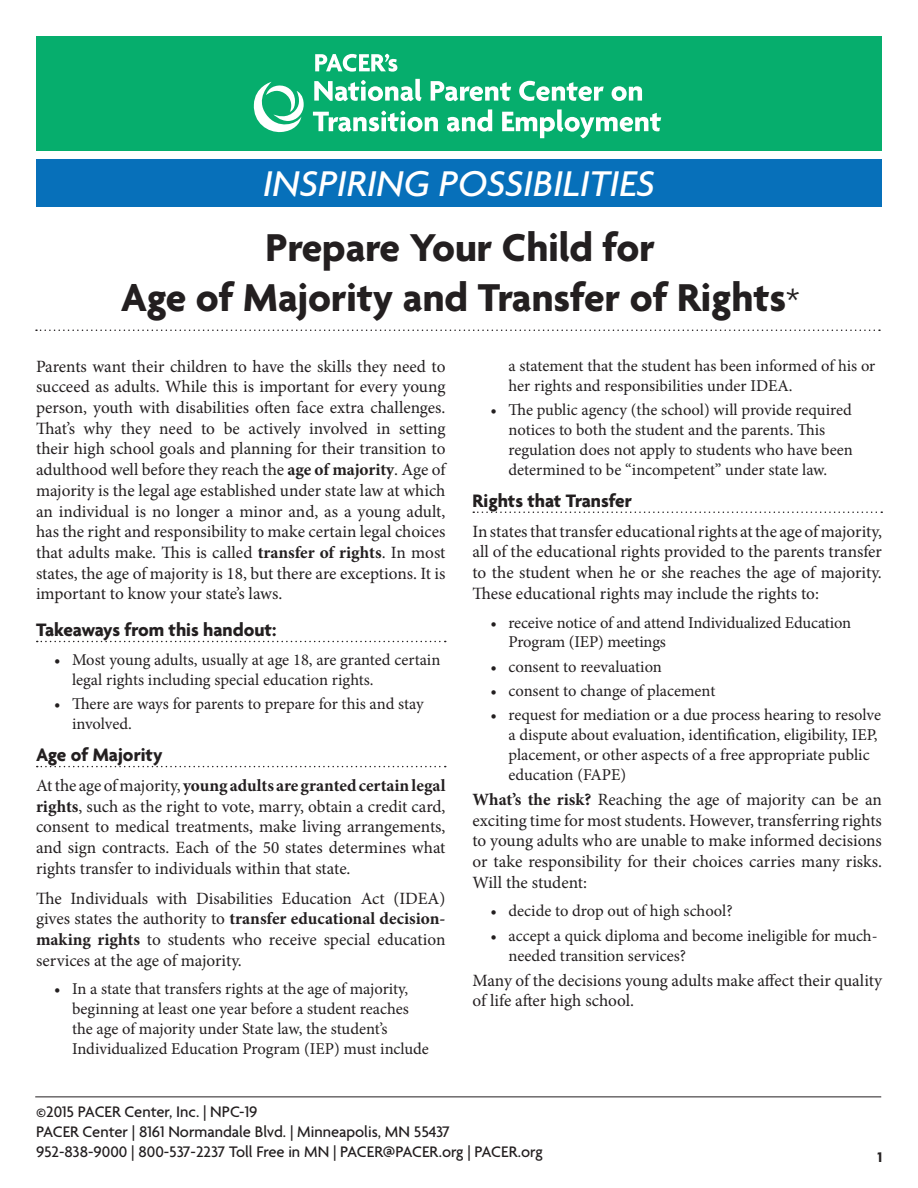
<style>
.page{position:relative;width:918px;height:1188px;background:#fff}
.page>*{position:absolute;margin:0;border:0;box-sizing:border-box;transform-origin:0 0}
.t1{font:700 42px/50.4px "Agenda";color:#231f20;text-align:center}
.t2{font:italic 500 38.7px "Agenda";color:#fff}
.t3{font:700 19.5px "Agenda";color:#231f20}
.t4{font:17.25px/20.7px "Minion Pro";color:#231f20;text-align:justify}
.t5{font:16.5px/19.8px "Minion Pro";letter-spacing:-.005em;color:#231f20}
.t6{font:500 16.5px/19.8px "Agenda";color:#231f20}
.t7{font:700 15px "Agenda";color:#231f20}
.s1{font-weight:300;font-size:33px}
.s2{font-weight:700}
</style>
<div class="page">
<svg style="left:36px;top:330px;width:844px;height:1px"></svg>
<svg style="left:37px;top:641px;width:409px;height:1px"></svg>
<svg style="left:37px;top:766px;width:409px;height:1px"></svg>
<svg style="left:473px;top:511px;width:409px;height:2px"></svg>
<div style="left:36px;top:36px;width:846px;height:115px;background:#06ae6d"></div>
<div style="left:36px;top:159px;width:846px;height:48px;background:#0770ba"></div>
<svg style="left:253px;top:82px;width:51px;height:51px"></svg>
<svg style="left:314px;top:79px;width:108px;height:22px"></svg>
<svg style="left:431px;top:81px;width:80px;height:20px"></svg>
<svg style="left:519px;top:81px;width:85px;height:20px"></svg>
<svg style="left:612px;top:86px;width:30px;height:15px"></svg>
<svg style="left:313px;top:111px;width:125px;height:21px"></svg>
<svg style="left:447px;top:109px;width:45px;height:23px"></svg>
<svg style="left:502px;top:109px;width:159px;height:29px"></svg>
<svg style="left:315px;top:54px;width:82px;height:18px"></svg>
<hr style="left:35px;top:1096px;width:846px;height:1px;background:#231f20">
<h2 class="t2" style="left:263px;top:160px;width:393px">INSPIRING POSSIBILITIES</h2>
<h1 class="t1" style="left:121px;top:221px;width:680px">Prepare Your Child for<br>Age of Majority and Transfer of Rights<span class="s1">*</span></h1>
<p class="t4" style="left:36px;top:356px;width:411px">Parents want their children to have the skills they need to succeed as adults. While this is important for every young person, youth with disabilities often face extra challenges.<br>That’s why they need to be actively involved in setting their high school goals and planning for their transition to adulthood well before they reach the <span class="s2">age of majority</span>. Age of majority is the legal age established under state law at which an individual is no longer a minor and, as a young adult, has the right and responsibility to make certain legal choices that adults make. This is called <span class="s2">transfer of rights</span>. In most states, the age of majority is 18, but there are exceptions. It is important to know your state’s laws.</p>
<p class="t3" style="left:36px;top:618px;width:242px">Takeaways from this handout:</p>
<p class="t5" style="left:72px;top:650px;width:370px;text-indent:-18px">• Most young adults, usually at age 18, are granted certain legal rights including special education rights.</p>
<p class="t5" style="left:72px;top:694px;width:353px;text-indent:-18px">• There are ways for parents to prepare for this and stay involved.</p>
<p class="t3" style="left:36px;top:743px;width:128px">Age of Majority</p>
<p class="t4" style="left:36px;top:775px;width:411px">At the age of majority, <span class="s2">young adults are granted certain legal rights</span>, such as the right to vote, marry, obtain a credit card, consent to medical treatments, make living arrangements, and sign contracts. Each of the 50 states determines what rights transfer to individuals within that state.</p>
<p class="t4" style="left:36px;top:888px;width:411px">The Individuals with Disabilities Education Act (IDEA) gives states the authority to <span class="s2">transfer educational decision&shy;making rights</span> to students who receive special education services at the age of majority.</p>
<p class="t5" style="left:72px;top:979px;width:358px;text-indent:-18px">• In a state that transfers rights at the age of majority, beginning at least one year before a student reaches the age of majority under State law, the student’s Individualized Education Program (IEP) must include</p>
<p class="t5" style="left:508px;top:356px;width:368px">a statement that the student has been informed of his or her rights and responsibilities under IDEA.</p>
<p class="t5" style="left:508px;top:400px;width:346px;text-indent:-18px">• The public agency (the school) will provide required notices to both the student and the parents. This regulation does not apply to students who have been determined to be “incompetent” under state law.</p>
<p class="t3" style="left:472px;top:489px;width:161px">Rights that Transfer</p>
<p class="t4" style="left:472px;top:521px;width:411px">In states that transfer educational rights at the age of majority, all of the educational rights provided to the parents transfer to the student when he or she reaches the age of majority.<br>These educational rights may include the rights to:</p>
<p class="t5" style="left:509px;top:613px;width:344px;text-indent:-18px">• receive notice of and attend Individualized Education<br>Program (IEP) meetings</p>
<p class="t5" style="left:490px;top:657px;width:173px">• consent to reevaluation</p>
<p class="t5" style="left:490px;top:681px;width:226px">• consent to change of placement</p>
<p class="t5" style="left:509px;top:705px;width:374px;text-indent:-18px">• request for mediation or a due process hearing to resolve a dispute about evaluation, identification, eligibility, IEP, placement, or other aspects of a free appropriate public education (FAPE)</p>
<p class="t4" style="left:472px;top:789px;width:411px"><span class="s2">What’s the risk?</span> Reaching the age of majority can be an exciting time for most students. However, transferring rights to young adults who are unable to make informed decisions or take responsibility for their choices carries many risks.<br>Will the student:</p>
<p class="t5" style="left:490px;top:901px;width:244px">• decide to drop out of high school?</p>
<p class="t5" style="left:509px;top:926px;width:371px;text-indent:-18px">• accept a quick diploma and become ineligible for much&shy;needed transition services?</p>
<p class="t4" style="left:472px;top:970px;width:411px">Many of the decisions young adults make affect their quality of life after high school.</p>
<p class="t6" style="left:36px;top:1101px;width:508px">©2015 PACER Center, Inc. | NPC-19<br>PACER Center | 8161 Normandale Blvd. | Minneapolis, MN 55437<br>952-838-9000 | 800-537-2237 Toll Free in MN | PACER@PACER.org | PACER.org</p>
<p class="t7" style="left:877px;top:1148px;width:6px">1</p>
</div>
